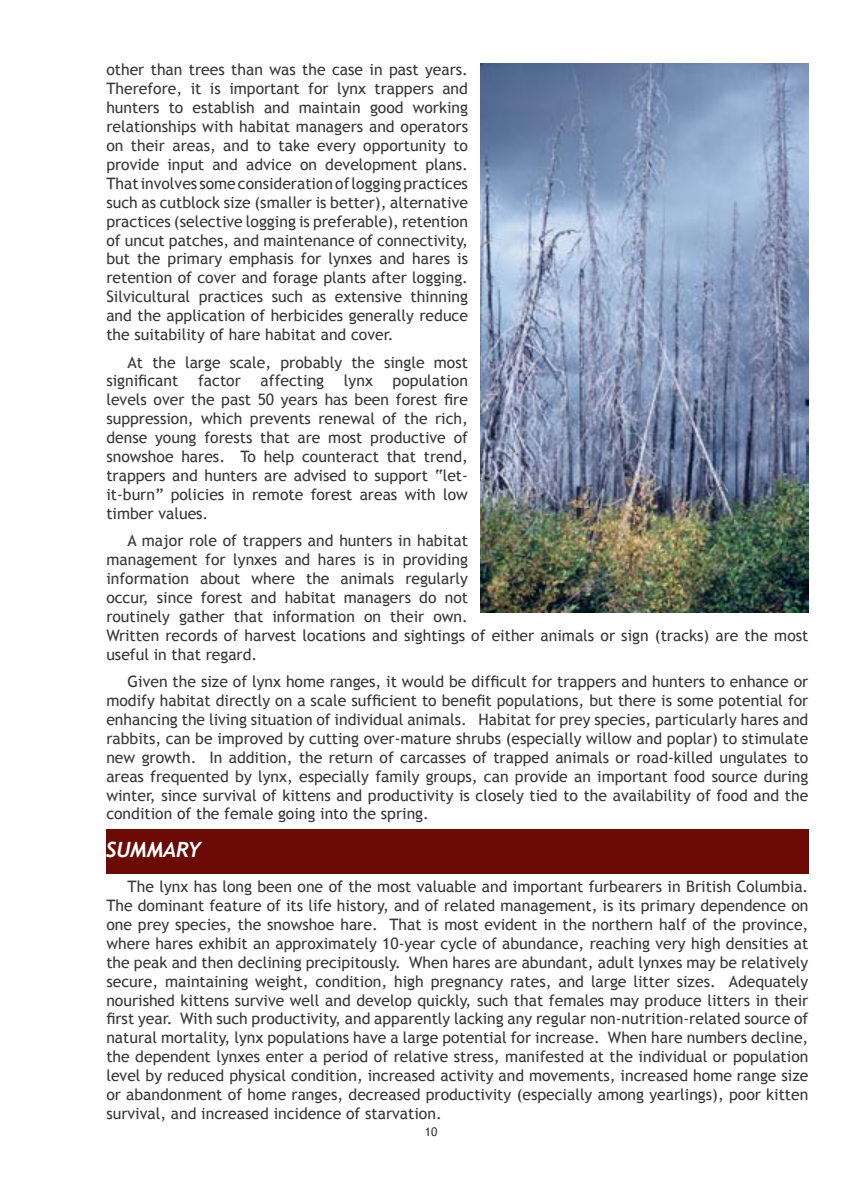
<style>
.page{position:relative;width:851px;height:1191px;background:#fff}
.page>*{position:absolute;margin:0;border:0;box-sizing:border-box;transform-origin:0 0}
.t1{font:italic 700 21px "Trebuchet";color:#fff}
.t2{font:15.75px/18.9px "Trebuchet MS";color:#373535;text-align:justify}
.t3{font:12px "Trebuchet MS";color:#373535}
</style>
<div class="page">
<img style="left:480px;top:64px;width:328px;height:548px">
<div style="left:106px;top:829px;width:702px;height:45px;background:#6b0a05"></div>
<p class="t2" style="left:106px;top:61px;width:363px">other than trees than was the case in past years.<br>Therefore, it is important for lynx trappers and hunters to establish and maintain good working relationships with habitat managers and operators on their areas, and to take every opportunity to provide input and advice on development plans.<br>That involves some consideration of logging practices such as cutblock size (smaller is better), alternative practices (selective logging is preferable), retention of uncut patches, and maintenance of connectivity, but the primary emphasis for lynxes and hares is retention of cover and forage plants after logging.<br>Silvicultural practices such as extensive thinning and the application of herbicides generally reduce the suitability of hare habitat and cover.</p>
<p class="t2" style="left:106px;top:353px;width:363px;text-indent:21px">At the large scale, probably the single most significant</p>
<p class="t2" style="left:106px;top:372px;width:363px;text-indent:286px">population levels over the past 50 years has been forest fire suppression, which prevents renewal of the rich, dense young forests that are most productive of snowshoe hares. To help counteract that trend, trappers and hunters are advised to support “let&shy;it-burn” policies in remote forest areas with low timber values.</p>
<p class="t2" style="left:106px;top:531px;width:703px;text-align:left;text-indent:21px">A major role of trappers and hunters in habitat<br>management for lynxes and hares is in providing<br>information about where the animals regularly<br>occur, since forest and habitat managers do not<br>routinely gather that information on their own.<br>Written records of harvest locations and sightings of either animals or sign (tracks) are the most useful in that regard.</p>
<p class="t2" style="left:106px;top:672px;width:703px;text-indent:21px">Given the size of lynx home ranges, it would be difficult for trappers and hunters to enhance or modify habitat directly on a scale sufficient to benefit populations, but there is some potential for enhancing the living situation of individual animals. Habitat for prey species, particularly hares and rabbits, can be improved by cutting over-mature shrubs (especially willow and poplar) to stimulate new growth. In addition, the return of carcasses of trapped animals or road-killed ungulates to areas frequented by lynx, especially family groups, can provide an important food source during winter, since survival of kittens and productivity is closely tied to the availability of food and the condition of the female going into the spring.</p>
<h1 class="t1" style="left:106px;top:837px;width:97px">SUMMARY</h1>
<p class="t2" style="left:106px;top:877px;width:703px;text-indent:21px">The lynx has long been one of the most valuable and important furbearers in British Columbia.<br>The dominant feature of its life history, and of related management, is its primary dependence on one prey species, the snowshoe hare. That is most evident in the northern half of the province, where hares exhibit an approximately 10-year cycle of abundance, reaching very high densities at the peak and then declining precipitously. When hares are abundant, adult lynxes may be relatively secure, maintaining weight, condition, high pregnancy rates, and large litter sizes. Adequately nourished kittens survive well and develop quickly, such that females may produce litters in their first year. With such productivity, and apparently lacking any regular non-nutrition-related source of natural mortality, lynx populations have a large potential for increase. When hare numbers decline, the dependent lynxes enter a period of relative stress, manifested at the individual or population level by reduced physical condition, increased activity and movements, increased home range size or abandonment of home ranges, decreased productivity (especially among yearlings), poor kitten survival, and increased incidence of starvation.</p>
<p class="t2" style="left:198px;top:372px;width:44px">factor</p>
<p class="t2" style="left:260px;top:372px;width:65px">affecting</p>
<p class="t2" style="left:344px;top:372px;width:30px">lynx</p>
<p class="t3" style="left:424px;top:1124px;width:14px">10</p>
</div>
